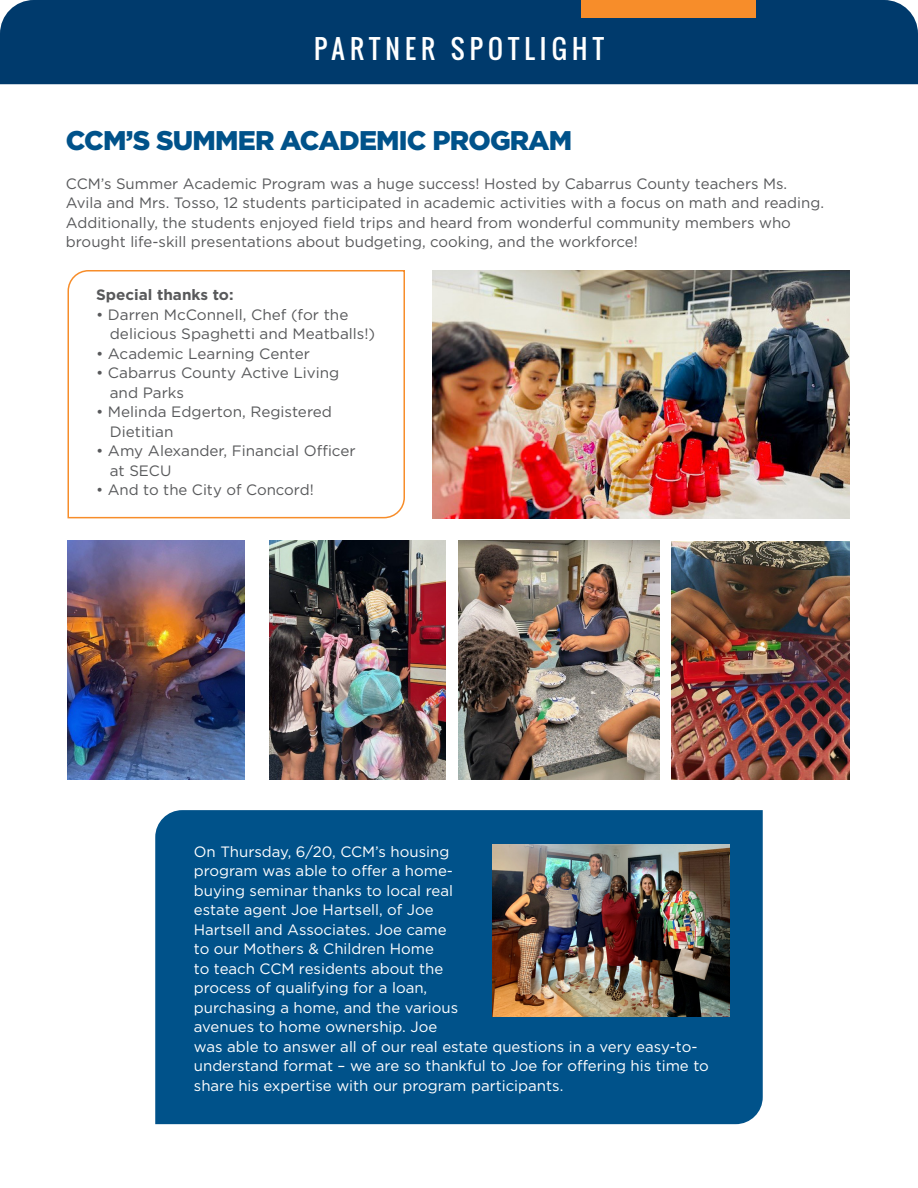
<style>
.page{position:relative;width:918px;height:1188px;background:#fff}
.page>*{position:absolute;margin:0;border:0;box-sizing:border-box;transform-origin:0 0}
.t1{font:900 27px "Gotham";letter-spacing:-.03em;color:#00528a}
.t2{font:25.8px "Oswald";letter-spacing:.2em;color:#fff}
.t3{font:15px/19.5px "Gotham";color:#58595b}
.t4{font:15px/19.5px "Gotham";color:#fff}
.t5{font:700 15px "Gotham";color:#58595b}
</style>
<div class="page">
<svg style="left:67px;top:270px;width:338px;height:249px"></svg>
<div style="left:0;top:0;width:918px;height:84px;background:#003a6c"></div>
<div style="left:582px;top:0;width:174px;height:17px;background:#f78d2a"></div>
<div style="left:155px;top:810px;width:608px;height:314px;background:#00528a"></div>
<img style="left:493px;top:845px;width:237px;height:172px">
<img style="left:432px;top:270px;width:418px;height:248px">
<img style="left:68px;top:540px;width:177px;height:239px">
<img style="left:270px;top:540px;width:176px;height:239px">
<img style="left:459px;top:540px;width:200px;height:239px">
<img style="left:671px;top:541px;width:179px;height:238px">
<h2 class="t2" style="left:314px;top:30px;width:291px">PARTNER SPOTLIGHT</h2>
<h1 class="t1" style="left:66px;top:122px;width:508px">CCM’S SUMMER ACADEMIC PROGRAM</h1>
<p class="t3" style="left:66px;top:173px;width:760px">CCM’s Summer Academic Program was a huge success! Hosted by Cabarrus County teachers Ms.<br>Avila and Mrs. Tosso, 12 students participated in academic activities with a focus on math and reading.<br>Additionally, the students enjoyed field trips and heard from wonderful community members who brought life-skill presentations about budgeting, cooking, and the workforce!</p>
<p class="t5" style="left:96px;top:285px;width:139px">Special thanks to:</p>
<p class="t3" style="left:110px;top:304px;width:267px;text-indent:-14px">• Darren McConnell, Chef (for the delicious Spaghetti and Meatballs!)</p>
<p class="t3" style="left:96px;top:343px;width:215px">• Academic Learning Center</p>
<p class="t3" style="left:110px;top:363px;width:231px;text-indent:-14px">• Cabarrus County Active Living and Parks</p>
<p class="t3" style="left:110px;top:402px;width:224px;text-indent:-14px">• Melinda Edgerton, Registered<br>Dietitian</p>
<p class="t3" style="left:110px;top:441px;width:247px;text-indent:-14px">• Amy Alexander, Financial Officer at SECU</p>
<p class="t3" style="left:96px;top:480px;width:219px">• And to the City of Concord!</p>
<p class="t4" style="left:194px;top:841px;width:516px">On Thursday, 6/20, CCM’s housing<br>program was able to offer a home-<br>buying seminar thanks to local real<br>estate agent Joe Hartsell, of Joe<br>Hartsell and Associates. Joe came<br>to our Mothers &amp; Children Home<br>to teach CCM residents about the<br>process of qualifying for a loan,<br>purchasing a home, and the various<br>avenues to home ownership. Joe<br>was able to answer all of our real estate questions in a very easy-to&shy;understand format – we are so thankful to Joe for offering his time to share his expertise with our program participants.</p>
</div>
